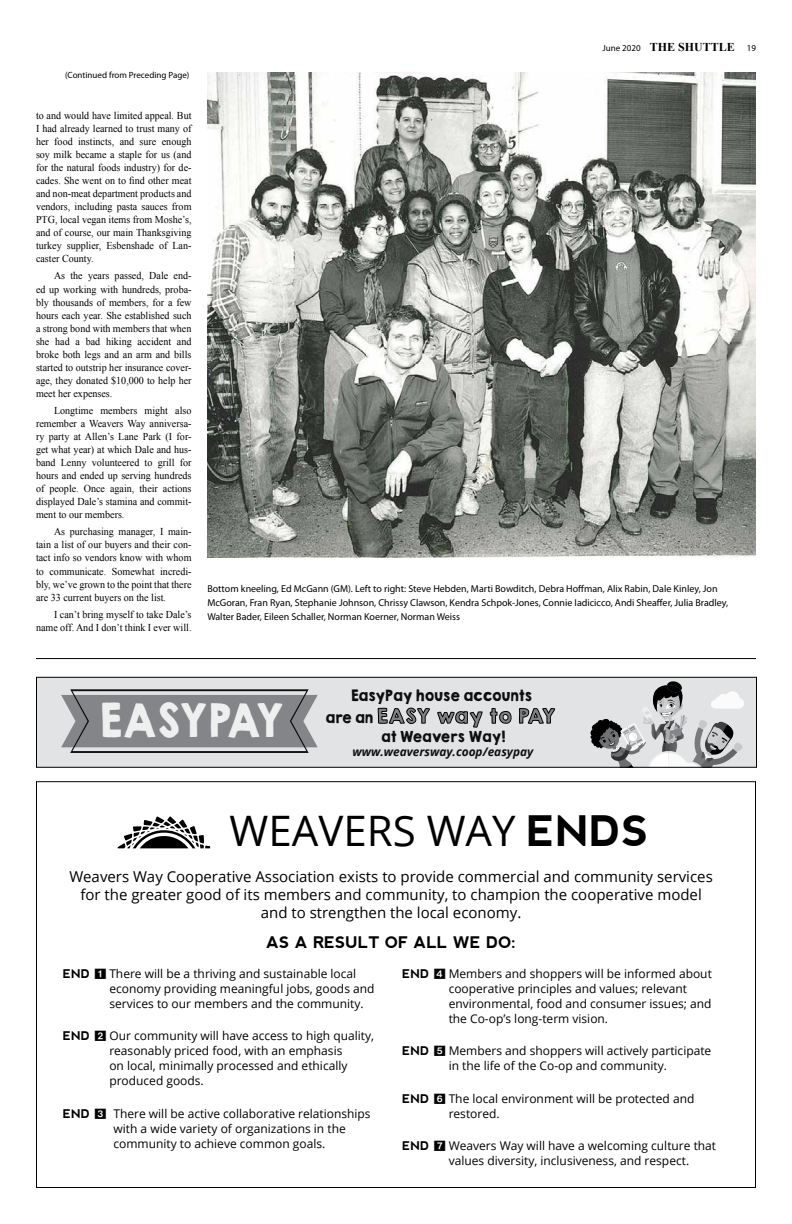
<style>
.page{position:relative;width:792px;height:1224px;background:#fff}
.page>*{position:absolute;margin:0;border:0;box-sizing:border-box;transform-origin:0 0}
.t1{font:42px "Open Sans";color:#000}
.t2{font:41.7px "KGHAPPY Solid";letter-spacing:-.055em;color:#eeefef;scale:.9 1}
.t3{font:18px "KGHAPPY Solid";letter-spacing:-.03em;color:#808285}
.t4{font:700 16px "nevis";color:#000}
.t5{font:15px/18px "Open Sans";color:#000;text-align:center}
.t6{font:14px "KGHAPPY Solid";letter-spacing:-.05em;color:#0e0e0e;scale:.92 1}
.t7{font:13.7px "KGHAPPY Solid";letter-spacing:-.05em;color:#0e0e0e;scale:.92 1}
.t8{font:12px/15px "Open Sans";color:#000}
.t9{font:italic 700 11.9px "Open Sans";color:#0e0e0e}
.t10{font:10.5px/13px "Times New Roman";color:#000;text-align:justify;scale:.96 1}
.t11{font:10px/14px "Myriad Pro";color:#000}
.t12{font:9px "Myriad Pro";color:#000}
.s1{font-family:"Times New Roman";font-weight:700;font-size:12px}
.s2{font-size:14px;color:#0e0e0e}
.s3{font-family:"nevis";font-weight:700}
.s4{font-family:"Bundesbahn Pi One"}
</style>
<div class="page">
<div style="left:36px;top:677px;width:720px;height:90px;background:#e2e3e4"></div>
<svg style="left:61px;top:689px;width:257px;height:64px;background:#8c8d8f"></svg>
<svg style="left:377px;top:707px;width:53px;height:17px"></svg>
<svg style="left:437px;top:711px;width:46px;height:17px"></svg>
<svg style="left:489px;top:708px;width:23px;height:16px"></svg>
<svg style="left:519px;top:708px;width:37px;height:16px"></svg>
<svg style="left:590px;top:681px;width:154px;height:85px"></svg>
<div style="left:36px;top:677px;width:721px;height:91px;border:1px solid #000"></div>
<svg style="left:117px;top:816px;width:93px;height:32px"></svg>
<hr style="left:36px;top:658px;width:720px;height:1px;background:#000">
<img style="left:207px;top:72px;width:549px;height:486px">
<p class="t12" style="left:65px;top:70px;width:126px">(Continued from Preceding Page)</p>
<p class="t10" style="left:36px;top:109px;width:164px">to and would have limited appeal. But I had already learned to trust many of her food instincts, and sure enough soy milk became a staple for us (and for the natural foods industry) for de&shy;cades. She went on to find other meat and non-meat department products and vendors, including pasta sauces from PTG, local vegan items from Moshe’s, and of course, our main Thanksgiving turkey supplier, Esbenshade of Lan&shy;caster County.</p>
<p class="t10" style="left:36px;top:269px;width:164px;text-indent:18px">As the years passed, Dale end&shy;ed up working with hundreds, proba&shy;bly thousands of members, for a few hours each year. She established such a strong bond with members that when she had a bad hiking accident and broke both legs and an arm and bills started to outstrip her insurance cover&shy;age, they donated $10,000 to help her meet her expenses.</p>
<p class="t10" style="left:36px;top:404px;width:164px;text-indent:18px">Longtime members might also remember a Weavers Way anniversa&shy;ry party at Allen’s Lane Park (I for&shy;get what year) at which Dale and hus&shy;band Lenny volunteered to grill for hours and ended up serving hundreds of people. Once again, their actions displayed Dale’s stamina and commit&shy;ment to our members.</p>
<p class="t10" style="left:36px;top:525px;width:164px;text-indent:18px">As purchasing manager, I main&shy;tain a list of our buyers and their con&shy;tact info so vendors know with whom to communicate. Somewhat incredi&shy;bly, we’ve grown to the point that there are 33 current buyers on the list.</p>
<p class="t10" style="left:36px;top:607px;width:164px;text-align:right">I can’t bring myself to take Dale’s name off. And I don’t think I ever will.</p>
<p class="t12" style="left:603px;top:42px;width:155px">June 2020 <span class="s1">THE SHUTTLE</span> 19</p>
<p class="t11" style="left:207px;top:582px;width:522px">Bottom kneeling, Ed McGann (GM). Left to right: Steve Hebden, Marti Bowditch, Debra Hoffman, Alix Rabin, Dale Kinley, Jon<br>McGoran, Fran Ryan, Stephanie Johnson, Chrissy Clawson, Kendra Schpok-Jones, Connie Iadicicco, Andi Sheaffer, Julia Bradley,<br>Walter Bader, Eileen Schaller, Norman Koerner, Norman Weiss</p>
<h2 class="t2" style="left:98px;top:689px;width:208px">EASYPAY</h2>
<h3 class="t6" style="left:350px;top:685px;width:199px">EasyPay house accounts</h3>
<h3 class="t3" style="left:325px;top:702px;width:232px"><span class="s2">are an</span> EASY way to PAY</h3>
<h3 class="t7" style="left:380px;top:726px;width:137px">at Weavers Way!</h3>
<p class="t9" style="left:352px;top:744px;width:183px">www.weaversway.coop/easypay</p>
<h1 class="t1" style="left:230px;top:802px;width:421px">WEAVERS WAY <span class="s3">ENDS</span></h1>
<h3 class="t5" style="left:69px;top:867px;width:645px">Weavers Way Cooperative Association exists to provide commercial and community services for the greater good of its members and community, to champion the cooperative model and to strengthen the local economy.</h3>
<h3 class="t4" style="left:266px;top:933px;width:251px">AS A RESULT OF ALL WE DO:</h3>
<p class="t8" style="left:109px;top:966px;width:267px;text-indent:-46px"><span class="s3">END</span> <span class="s4">1</span> There will be a thriving and sustainable local economy providing meaningful jobs, goods and services to our members and the community.</p>
<p class="t8" style="left:109px;top:1028px;width:266px;text-indent:-46px"><span class="s3">END</span> <span class="s4">2</span> Our community will have access to high quality, reasonably priced food, with an emphasis<br>on local, minimally processed and ethically produced goods.</p>
<p class="t8" style="left:113px;top:1106px;width:259px;text-indent:-50px"><span class="s3">END</span> <span class="s4">3</span> There will be active collaborative relationships with a wide variety of organizations in the community to achieve common goals.</p>
<p class="t8" style="left:449px;top:966px;width:265px;text-indent:-46px"><span class="s3">END</span> <span class="s4">4</span> Members and shoppers will be informed about cooperative principles and values; relevant environmental, food and consumer issues; and the Co-op’s long-term vision.</p>
<p class="t8" style="left:402px;top:1043px;width:311px;text-align:center"><span class="s3">END</span> <span class="s4">5</span> Members and shoppers will actively participate in the life of the Co-op and community.</p>
<p class="t8" style="left:449px;top:1091px;width:247px;text-indent:-46px"><span class="s3">END</span> <span class="s4">6</span> The local environment will be protected and restored.</p>
<p class="t8" style="left:449px;top:1138px;width:269px;text-indent:-46px"><span class="s3">END</span> <span class="s4">7</span> Weavers Way will have a welcoming culture that values diversity, inclusiveness, and respect.</p>
</div>
